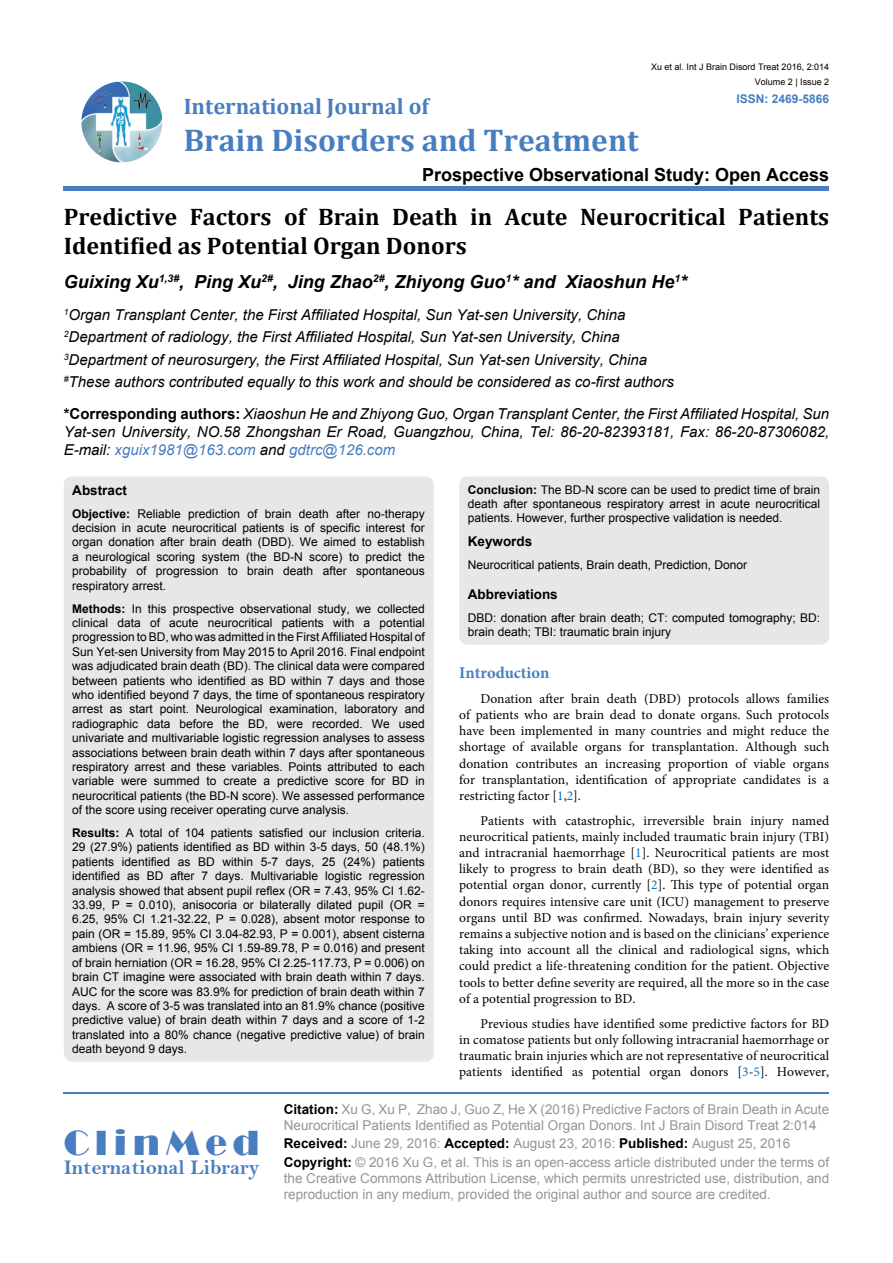
<style>
.page{position:relative;width:893px;height:1263px;background:#fff}
.page>*{position:absolute;margin:0;border:0;box-sizing:border-box;transform-origin:0 0}
.t1{font:36px "Broadway";letter-spacing:.16em;color:#487ec0}
.t2{font:700 31.5px "Cambria";color:#487ec0}
.t3{font:700 24px/28.8px "Cambria";color:#000}
.t4{font:700 22.5px "Cambria";color:#487ec0}
.t5{font:21px "Bell MT Bold";color:#487ec0}
.t6{font:italic 700 18px "Arial";color:#000}
.t7{font:700 18px "Arial";color:#000}
.t8{font:700 16.5px "Minion Pro";color:#487ec0}
.t9{font:italic 15px/22.2px "Arial";color:#000}
.t10{font:13.5px/16.2px "Minion Pro";color:#000;text-align:justify}
.t11{font:13.5px/16.2px "Arial";color:#939598}
.t12{font:700 13.5px "Arial";color:#000}
.t13{font:12px/14.4px "Arial";color:#000;text-align:justify}
.t14{font:700 12px "Arial";color:#487ec0}
.t15{font:9px "Arial";color:#000}
.s1{font-weight:700;font-style:normal}
.s2{color:#487ec0}
.s3{font-weight:700}
.s4{color:#0072bc}
.s5{font-weight:700;color:#000}
</style>
<div class="page">
<div style="left:64px;top:186px;width:765px;height:5px;background:#487ec0"></div>
<hr style="left:64px;top:1092px;width:765px;height:2px;background:#487ec0">
<img style="left:81px;top:81px;width:81px;height:81px;border-radius:41px">
<div style="left:64px;top:476px;width:370px;height:585px;background:#e6e7e8;border-radius:9px"></div>
<div style="left:459px;top:476px;width:370px;height:169px;background:#e6e7e8;border-radius:9px"></div>
<p class="t15" style="left:651px;top:61px;width:180px">Xu et al. Int J Brain Disord Treat 2016, 2:014</p>
<p class="t14" style="left:736px;top:90px;width:94px">ISSN: 2469-5866</p>
<p class="t15" style="left:755px;top:76px;width:76px">Volume 2 | Issue 2</p>
<h3 class="t4" style="left:184px;top:90px;width:247px">International Journal of</h3>
<h2 class="t2" style="left:184px;top:118px;width:456px">Brain Disorders and Treatment</h2>
<h3 class="t7" style="left:422px;top:162px;width:409px">Prospective Observational Study: Open Access</h3>
<h3 class="t3" style="left:64px;top:201px;width:767px">Predictive Factors of Brain Death in Acute Neurocritical Patients<br>Identified as Potential Organ Donors</h3>
<h3 class="t6" style="left:64px;top:270px;width:625px">Guixing Xu<sup>1,3#</sup>, Ping Xu<sup>2#</sup>, Jing Zhao<sup>2#</sup>, Zhiyong Guo<sup>1</sup>* and Xiaoshun He<sup>1</sup>*</h3>
<p class="t9" style="left:64px;top:304px;width:612px"><sup>1</sup>Organ Transplant Center, the First Affiliated Hospital, Sun Yat-sen University, China <sup>2</sup>Department of radiology, the First Affiliated Hospital, Sun Yat-sen University, China <sup>3</sup>Department of neurosurgery, the First Affiliated Hospital, Sun Yat-sen University, China <sup>#</sup>These authors contributed equally to this work and should be considered as co-first authors</p>
<p class="t9" style="left:64px;top:405px;width:767px;line-height:18px;text-align:justify"><span class="s1">*Corresponding authors:</span> Xiaoshun He and Zhiyong Guo, Organ Transplant Center, the First Affiliated Hospital, Sun Yat-sen University, NO.58 Zhongshan Er Road, Guangzhou, China, Tel: 86-20-82393181, Fax: 86-20-87306082, E-mail: <span class="s2">xguix1981@163.com</span> and <span class="s2">gdtrc@126.com</span></p>
<p class="t12" style="left:72px;top:480px;width:56px">Abstract</p>
<p class="t13" style="left:72px;top:506px;width:354px"><span class="s3">Objective:</span> Reliable prediction of brain death after no-therapy decision in acute neurocritical patients is of specific interest for organ donation after brain death (DBD). We aimed to establish a neurological scoring system (the BD-N score) to predict the probability of progression to brain death after spontaneous respiratory arrest.</p>
<p class="t13" style="left:72px;top:601px;width:354px"><span class="s3">Methods:</span> In this prospective observational study, we collected clinical data of acute neurocritical patients with a potential progression to BD, who was admitted in the First Affiliated Hospital of Sun Yet-sen University from May 2015 to April 2016. Final endpoint was adjudicated brain death (BD). The clinical data were compared between patients who identified as BD within 7 days and those who identified beyond 7 days, the time of spontaneous respiratory arrest as start point. Neurological examination, laboratory and radiographic data before the BD, were recorded. We used univariate and multivariable logistic regression analyses to assess associations between brain death within 7 days after spontaneous respiratory arrest and these variables. Points attributed to each variable were summed to create a predictive score for BD in neurocritical patients (the BD-N score). We assessed performance of the score using receiver operating curve analysis.</p>
<p class="t13" style="left:72px;top:825px;width:354px"><span class="s3">Results:</span> A total of 104 patients satisfied our inclusion criteria.<br>29 (27.9%) patients identified as BD within 3-5 days, 50 (48.1%) patients identified as BD within 5-7 days, 25 (24%) patients identified as BD after 7 days. Multivariable logistic regression analysis showed that absent pupil reflex (OR = 7.43, 95% CI 1.62- 33.99, P = 0.010), anisocoria or bilaterally dilated pupil (OR = 6.25, 95% CI 1.21-32.22, P = 0.028), absent motor response to pain (OR = 15.89, 95% CI 3.04-82.93, P = 0.001), absent cisterna ambiens (OR = 11.96, 95% CI 1.59-89.78, P = 0.016) and present of brain herniation (OR = 16.28, 95% CI 2.25-117.73, P = 0.006) on brain CT imagine were associated with brain death within 7 days.<br>AUC for the score was 83.9% for prediction of brain death within 7 days. A score of 3-5 was translated into an 81.9% chance (positive predictive value) of brain death within 7 days and a score of 1-2 translated into a 80% chance (negative predictive value) of brain death beyond 9 days.</p>
<p class="t13" style="left:468px;top:482px;width:354px"><span class="s3">Conclusion:</span> The BD-N score can be used to predict time of brain death after spontaneous respiratory arrest in acute neurocritical patients. However, further prospective validation is needed.</p>
<p class="t12" style="left:468px;top:532px;width:66px">Keywords</p>
<p class="t13" style="left:468px;top:557px;width:281px">Neurocritical patients, Brain death, Prediction, Donor</p>
<p class="t12" style="left:468px;top:585px;width:92px">Abbreviations</p>
<p class="t13" style="left:468px;top:610px;width:354px">DBD: donation after brain death; CT: computed tomography; BD: brain death; TBI: traumatic brain injury</p>
<h3 class="t8" style="left:459px;top:661px;width:92px">Introduction</h3>
<p class="t10" style="left:459px;top:690px;width:371px;text-indent:21px">Donation after brain death (DBD) protocols allows families of patients who are brain dead to donate organs. Such protocols have been implemented in many countries and might reduce the shortage of available organs for transplantation. Although such donation contributes an increasing proportion of viable organs for transplantation, identification of appropriate candidates is a restricting factor [<span class="s4">1</span>,<span class="s4">2</span>].</p>
<p class="t10" style="left:459px;top:812px;width:371px;text-indent:21px">Patients with catastrophic, irreversible brain injury named neurocritical patients, mainly included traumatic brain injury (TBI) and intracranial haemorrhage [<span class="s4">1</span>]. Neurocritical patients are most likely to progress to brain death (BD), so they were identified as potential organ donor, currently [<span class="s4">2</span>]. This type of potential organ donors requires intensive care unit (ICU) management to preserve organs until BD was confirmed. Nowadays, brain injury severity remains a subjective notion and is based on the clinicians’ experience taking into account all the clinical and radiological signs, which could predict a life-threatening condition for the patient. Objective tools to better define severity are required, all the more so in the case of a potential progression to BD.</p>
<p class="t10" style="left:459px;top:1015px;width:371px;text-indent:21px">Previous studies have identified some predictive factors for BD in comatose patients but only following intracranial haemorrhage or traumatic brain injuries which are not representative of neurocritical patients identified as potential organ donors [<span class="s4">3</span>-<span class="s4">5</span>]. However,</p>
<h1 class="t1" style="left:64px;top:1122px;width:197px">ClinMed</h1>
<h3 class="t5" style="left:64px;top:1155px;width:197px">International Library</h3>
<p class="t11" style="left:284px;top:1101px;width:547px"><span class="s5">Citation:</span> Xu G, Xu P, Zhao J, Guo Z, He X (2016) Predictive Factors of Brain Death in Acute<br>Neurocritical Patients Identified as Potential Organ Donors. Int J Brain Disord Treat 2:014</p>
<p class="t11" style="left:284px;top:1134px;width:547px;line-height:18.3px"><span class="s5">Received:</span> June 29, 2016: <span class="s5">Accepted:</span> August 23, 2016: <span class="s5">Published:</span> August 25, 2016<br><span class="s5">Copyright:</span> © 2016 Xu G, et al. This is an open-access article distributed under the terms of</p>
<p class="t11" style="left:284px;top:1170px;width:547px">the Creative Commons Attribution License, which permits unrestricted use, distribution, and reproduction in any medium, provided the original author and source are credited.</p>
</div>
